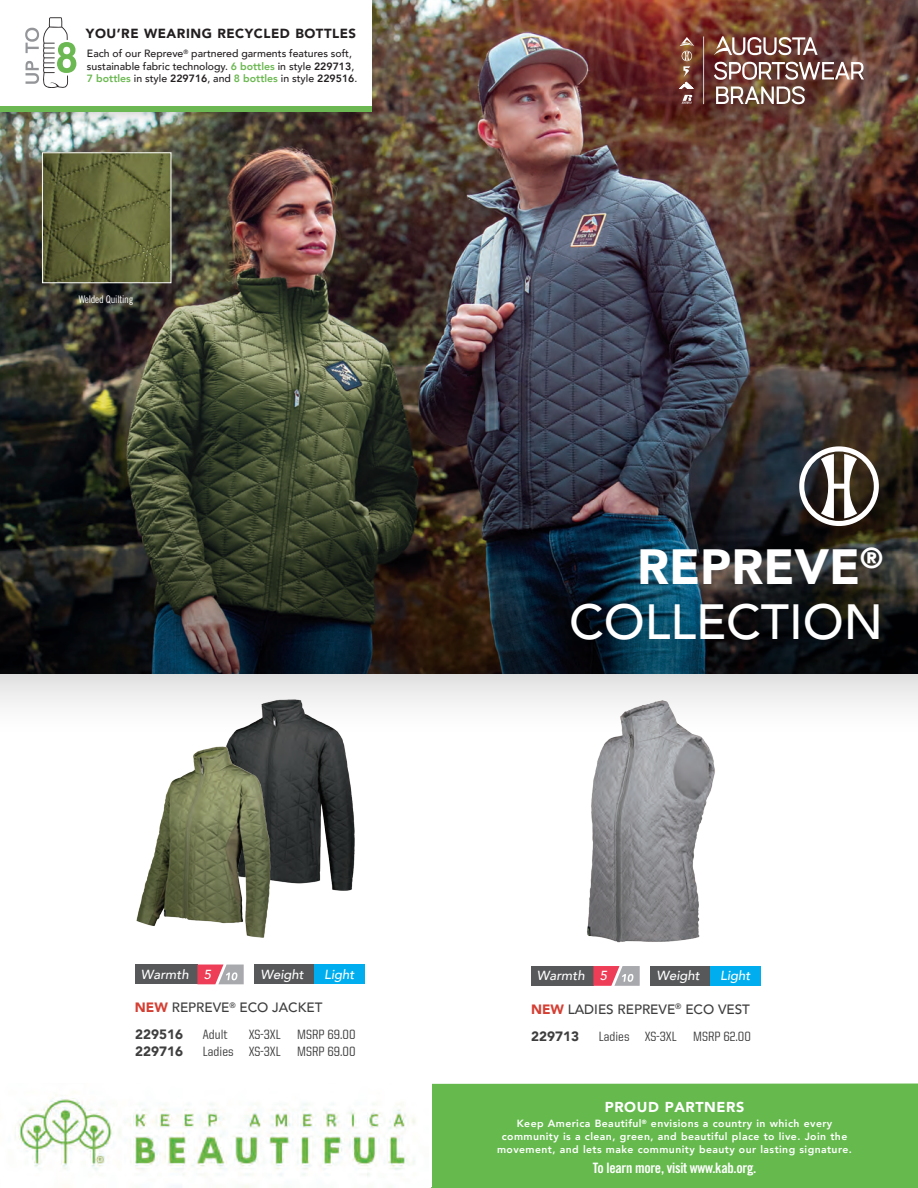
<style>
.page{position:relative;width:918px;height:1188px;background:#fff}
.page>*{position:absolute;margin:0;border:0;box-sizing:border-box;transform-origin:0 0}
.t1{font:500 49.35px/54.9px "Avenir";color:#fff;text-align:right}
.t2{font:14.4px "Trade Gothic LT Std Bd Cn 20";letter-spacing:-.02em;color:#fff}
.t3{font:900 14.4px "Avenir";letter-spacing:.04em;color:#fff}
.t4{font:500 13.5px "United Sans Semi Cond";color:#3e3e3f}
.t5{font:500 13.5px/26.7px "Avenir";color:#3e3e3f}
.t6{font:900 13.5px "Avenir";color:#3e3e3f}
.t7{font:italic 500 13.2px "Avenir";color:#fff}
.t8{font:900 13.2px "Avenir";letter-spacing:.04em;color:#231f20}
.t9{font:800 10.5px/12.6px "Avenir";letter-spacing:.04em;color:#fff;text-align:center}
.t10{font:500 10.5px/12.6px "Avenir";color:#231f20}
.t11{font:10.5px "Trade Gothic LT Std Cn 18";letter-spacing:-.02em;color:#fff}
.s1{font-weight:800;color:#6cb852}
.s2{font-weight:800}
.s3{font-weight:900}
.s4{font-weight:900;color:#d53f33}
</style>
<div class="page">
<div style="left:0;top:673px;width:918px;height:67px;background:linear-gradient(to bottom,#e2e2e2,#fff)"></div>
<img style="left:585px;top:698px;width:132px;height:245px">
<img style="left:0;top:0;width:918px;height:446px">
<div style="left:651px;top:966px;width:62px;height:20px;background:#57585a"></div>
<div style="left:710px;top:966px;width:51px;height:20px;background:#00aeef"></div>
<div style="left:255px;top:965px;width:62px;height:19px;background:#57585a"></div>
<div style="left:314px;top:965px;width:51px;height:19px;background:#00aeef"></div>
<div style="left:531px;top:966px;width:62px;height:20px;background:#57585a"></div>
<svg style="left:593px;top:966px;width:47px;height:20px"></svg>
<div style="left:135px;top:965px;width:62px;height:19px;background:#57585a"></div>
<svg style="left:197px;top:965px;width:47px;height:19px"></svg>
<img style="left:0;top:446px;width:918px;height:228px">
<img style="left:206px;top:699px;width:150px;height:192px">
<div style="left:0;top:0;width:382px;height:127px;background:#231f20;opacity:.25"></div>
<div style="left:0;top:0;width:372px;height:111px;background:#fff"></div>
<div style="left:0;top:106px;width:372px;height:5px;background:#6cb852"></div>
<svg style="left:25px;top:17px;width:52px;height:71px"></svg>
<img style="left:44px;top:154px;width:125px;height:127px">
<div style="left:42px;top:152px;width:129px;height:131px;border:1px solid #fff"></div>
<div style="left:431px;top:1084px;width:487px;height:104px;background:#65b94d"></div>
<img style="left:15px;top:1095px;width:401px;height:92px">
<img style="left:136px;top:746px;width:136px;height:192px">
<img style="left:714px;top:36px;width:150px;height:68px">
<hr style="left:703px;top:36px;width:1px;height:68px;background:#d1d2d4">
<svg style="left:679px;top:37px;width:15px;height:52px"></svg>
<svg style="left:681px;top:95px;width:11px;height:10px"></svg>
<svg style="left:799px;top:446px;width:80px;height:80px"></svg>
<p class="t8" style="left:86px;top:22px;width:272px">YOU’RE WEARING RECYCLED BOTTLES</p>
<p class="t10" style="left:87px;top:47px;width:272px">Each of our Repreve<sup>®</sup> partnered garments features soft, sustainable fabric technology. <span class="s1">6 bottles</span> in style <span class="s2">229713</span>,<br><span class="s1">7 bottles</span> in style <span class="s2">229716</span>, and <span class="s1">8 bottles</span> in style <span class="s2">229516</span>.</p>
<p class="t11" style="left:79px;top:293px;width:56px">Welded Quilting</p>
<h1 class="t1" style="left:569px;top:537px;width:316px"><span class="s3">REPREVE</span><sup>®<br></sup>COLLECTION</h1>
<p class="t7" style="left:141px;top:966px;width:72px">Warmth 5</p>
<p class="t7" style="left:261px;top:966px;width:45px">Weight</p>
<p class="t7" style="left:324px;top:966px;width:32px">Light</p>
<p class="t7" style="left:537px;top:968px;width:72px">Warmth 5</p>
<p class="t7" style="left:657px;top:968px;width:45px">Weight</p>
<p class="t7" style="left:720px;top:968px;width:32px">Light</p>
<p class="t5" style="left:135px;top:994px;width:189px"><span class="s4">NEW</span> REPREVE<sup>®</sup> ECO JACKET<br><span class="s3">229516</span></p>
<p class="t5" style="left:531px;top:995px;width:221px"><span class="s4">NEW</span> LADIES REPREVE<sup>®</sup> ECO VEST</p>
<p class="t4" style="left:203px;top:1027px;width:27px">Adult</p>
<p class="t4" style="left:249px;top:1027px;width:108px">XS-3XL MSRP 69.00</p>
<p class="t6" style="left:531px;top:1024px;width:49px">229713</p>
<p class="t4" style="left:599px;top:1029px;width:154px">Ladies XS-3XL MSRP 62.00</p>
<p class="t6" style="left:135px;top:1039px;width:49px">229716</p>
<p class="t4" style="left:203px;top:1044px;width:154px">Ladies XS-3XL MSRP 69.00</p>
<h2 class="t3" style="left:605px;top:1094px;width:141px">PROUD PARTNERS</h2>
<p class="t9" style="left:497px;top:1118px;width:356px">Keep America Beautiful<sup>®</sup> envisions a country in which every community is a clean, green, and beautiful place to live. Join the movement, and lets make community beauty our lasting signature.</p>
<h2 class="t2" style="left:593px;top:1160px;width:165px">To learn more, visit www.kab.org.</h2>
</div>
